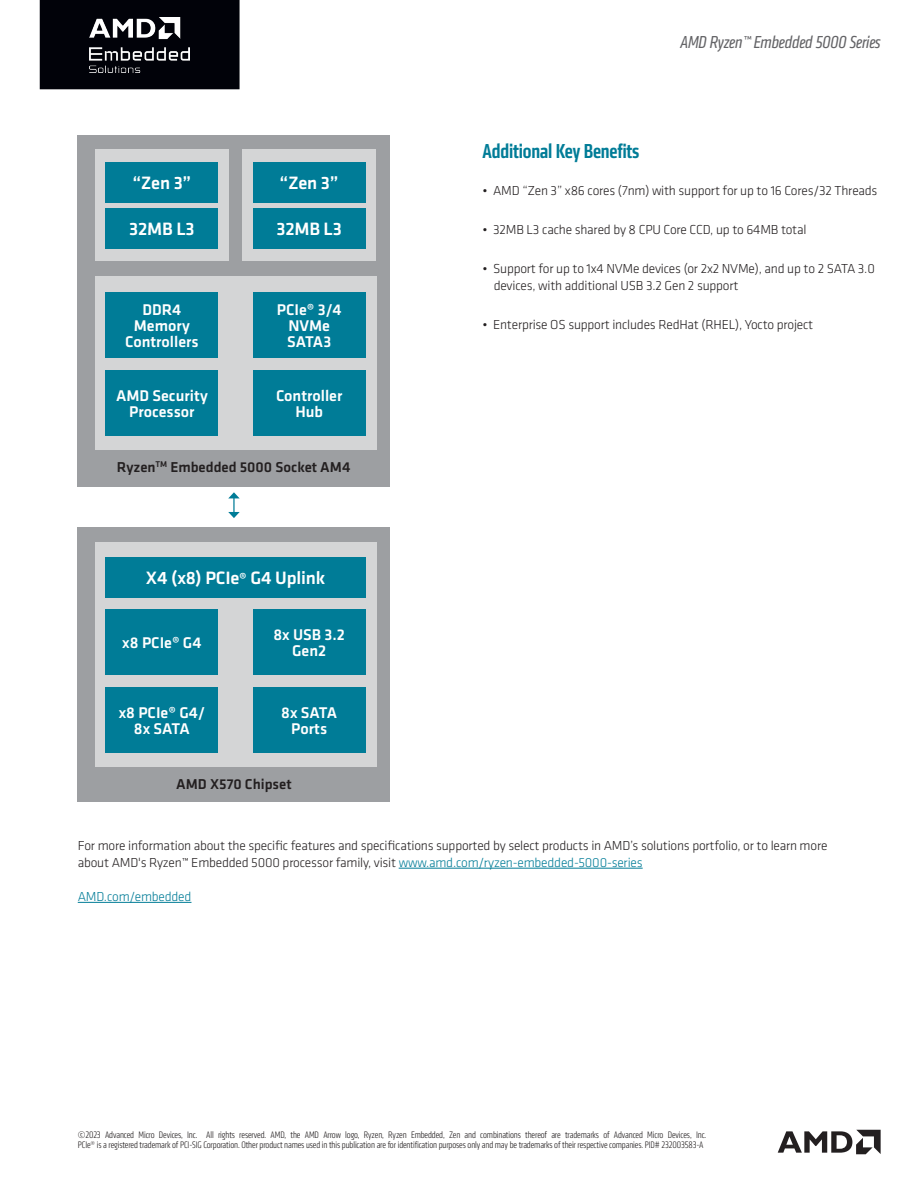
<style>
.page{position:relative;width:918px;height:1188px;background:#fff}
.page>*{position:absolute;margin:0;border:0;box-sizing:border-box;transform-origin:0 0}
.Subhead{font:500 condensed 21px "Klavika";letter-spacing:-.01em;color:#007c97}
.Table_Text_3{font:500 18.6px "Klavika";letter-spacing:-.01em;color:#fff}
.Table_Text_3-2{font:italic condensed 18px "Klavika";letter-spacing:-.01em;color:#636366}
.Table_Text_3-3{font:500 16.05px/16px "Klavika";color:#fff;text-align:center}
.Table_Text_3-4{font:500 14.85px "Klavika";color:#231f20}
.t1{font:300 13.5px "Klavika";letter-spacing:-.015em;color:#231f20}
.t2{font:300 13.5px "Klavika";letter-spacing:-.015em;color:#007c97}
.t3{font:300 condensed 9.75px/9.9px "Klavika";letter-spacing:-.01em;color:#231f20}
.s1{font-size:16.05px}
.s2{color:#007c97}
</style>
<div class="page">
<svg style="left:778px;top:1130px;width:103px;height:24px"></svg>
<div style="left:40px;top:0;width:200px;height:89px;background:#010209"></div>
<img style="left:89px;top:17px;width:101px;height:55px">
<div style="left:78px;top:135px;width:312px;height:351px;background:#9d9fa2"></div>
<div style="left:95px;top:150px;width:134px;height:111px;background:#d4d5d6"></div>
<div style="left:242px;top:150px;width:134px;height:111px;background:#d4d5d6"></div>
<div style="left:95px;top:276px;width:281px;height:173px;background:#d4d5d6"></div>
<div style="left:105px;top:162px;width:113px;height:41px;background:#007c97"></div>
<div style="left:105px;top:208px;width:113px;height:41px;background:#007c97"></div>
<div style="left:105px;top:370px;width:113px;height:66px;background:#007c97"></div>
<div style="left:253px;top:370px;width:113px;height:66px;background:#007c97"></div>
<div style="left:105px;top:292px;width:113px;height:66px;background:#007c97"></div>
<div style="left:253px;top:292px;width:113px;height:66px;background:#007c97"></div>
<div style="left:253px;top:162px;width:113px;height:41px;background:#007c97"></div>
<div style="left:253px;top:208px;width:113px;height:41px;background:#007c97"></div>
<div style="left:78px;top:528px;width:312px;height:274px;background:#9d9fa2"></div>
<div style="left:95px;top:542px;width:281px;height:224px;background:#d4d5d6"></div>
<div style="left:105px;top:557px;width:261px;height:41px;background:#007c97"></div>
<div style="left:105px;top:687px;width:113px;height:66px;background:#007c97"></div>
<div style="left:253px;top:687px;width:113px;height:66px;background:#007c97"></div>
<div style="left:105px;top:609px;width:113px;height:66px;background:#007c97"></div>
<div style="left:253px;top:609px;width:113px;height:66px;background:#007c97"></div>
<svg style="left:228px;top:492px;width:12px;height:26px"></svg>
<hr style="left:399px;top:868px;width:244px;height:1px;background:#007c97">
<hr style="left:78px;top:902px;width:113px;height:1px;background:#007c97">
<p class="Table_Text_3" style="left:132px;top:171px;width:61px">“Zen 3”</p>
<p class="Table_Text_3" style="left:129px;top:217px;width:67px">32MB L3</p>
<p class="Table_Text_3-3" style="left:142px;top:301px;width:40px">DDR4</p>
<p class="Table_Text_3-3" style="left:134px;top:317px;width:58px">Memory</p>
<p class="Table_Text_3-3" style="left:125px;top:333px;width:75px">Controllers</p>
<p class="Table_Text_3" style="left:280px;top:171px;width:61px">“Zen 3”</p>
<p class="Table_Text_3" style="left:276px;top:217px;width:67px">32MB L3</p>
<p class="Table_Text_3-3" style="left:277px;top:301px;width:66px">PCIe® 3/4</p>
<p class="Table_Text_3-3" style="left:288px;top:317px;width:43px">NVMe</p>
<p class="Table_Text_3-3" style="left:287px;top:333px;width:46px">SATA3</p>
<p class="Table_Text_3-3" style="left:116px;top:387px;width:93px">AMD Security<br>Processor</p>
<p class="Table_Text_3-3" style="left:276px;top:387px;width:68px">Controller</p>
<p class="Table_Text_3-3" style="left:295px;top:404px;width:29px">Hub</p>
<p class="Table_Text_3-4" style="left:117px;top:457px;width:235px">Ryzen<sup>TM</sup> Embedded 5000 Socket AM4</p>
<p class="Table_Text_3" style="left:146px;top:566px;width:181px">X4 (x8) PCIe<span class="s1">®</span> G4 Uplink</p>
<p class="Table_Text_3-3" style="left:122px;top:634px;width:81px">x8 PCIe® G4</p>
<p class="Table_Text_3-3" style="left:273px;top:626px;width:73px">8x USB 3.2<br>Gen2</p>
<p class="Table_Text_3-3" style="left:119px;top:705px;width:88px">x8 PCIe® G4/</p>
<p class="Table_Text_3-3" style="left:134px;top:721px;width:57px">8x SATA</p>
<p class="Table_Text_3-3" style="left:281px;top:705px;width:57px">8x SATA<br>Ports</p>
<p class="Table_Text_3-4" style="left:176px;top:774px;width:117px">AMD X570 Chipset</p>
<p class="Table_Text_3-2" style="left:680px;top:32px;width:202px">AMD Ryzen™ Embedded 5000 Series</p>
<p class="Subhead" style="left:483px;top:137px;width:158px">Additional Key Benefits</p>
<p class="t1" style="left:483px;top:182px;width:396px">• AMD “Zen 3” x86 cores (7nm) with support for up to 16 Cores/32 Threads</p>
<p class="t1" style="left:483px;top:221px;width:325px">• 32MB L3 cache shared by 8 CPU Core CCD, up to 64MB total</p>
<p class="t1" style="left:483px;top:260px;width:394px">• Support for up to 1x4 NVMe devices (or 2x2 NVMe), and up to 2 SATA 3.0</p>
<p class="t1" style="left:494px;top:277px;width:246px">devices, with additional USB 3.2 Gen 2 support</p>
<p class="t1" style="left:483px;top:316px;width:332px">• Enterprise OS support includes RedHat (RHEL), Yocto project</p>
<p class="t1" style="left:78px;top:837px;width:751px">For more information about the specific features and specifications supported by select products in AMD’s solutions portfolio, or to learn more</p>
<p class="t1" style="left:78px;top:854px;width:566px">about AMD's Ryzen™ Embedded 5000 processor family, visit <span class="s2">www.amd.com/ryzen-embedded-5000-series</span></p>
<p class="t2" style="left:78px;top:888px;width:115px">AMD.com/embedded</p>
<p class="t3" style="left:78px;top:1130px;width:630px">©2023 Advanced Micro Devices, Inc. All rights reserved. AMD, the AMD Arrow logo, Ryzen, Ryzen Embedded, Zen and combinations thereof are trademarks of Advanced Micro Devices, Inc.<br>PCIe® is a registered trademark of PCI-SIG Corporation. Other product names used in this publication are for identification purposes only and may be trademarks of their respective companies. PID# 232003583-A</p>
</div>
